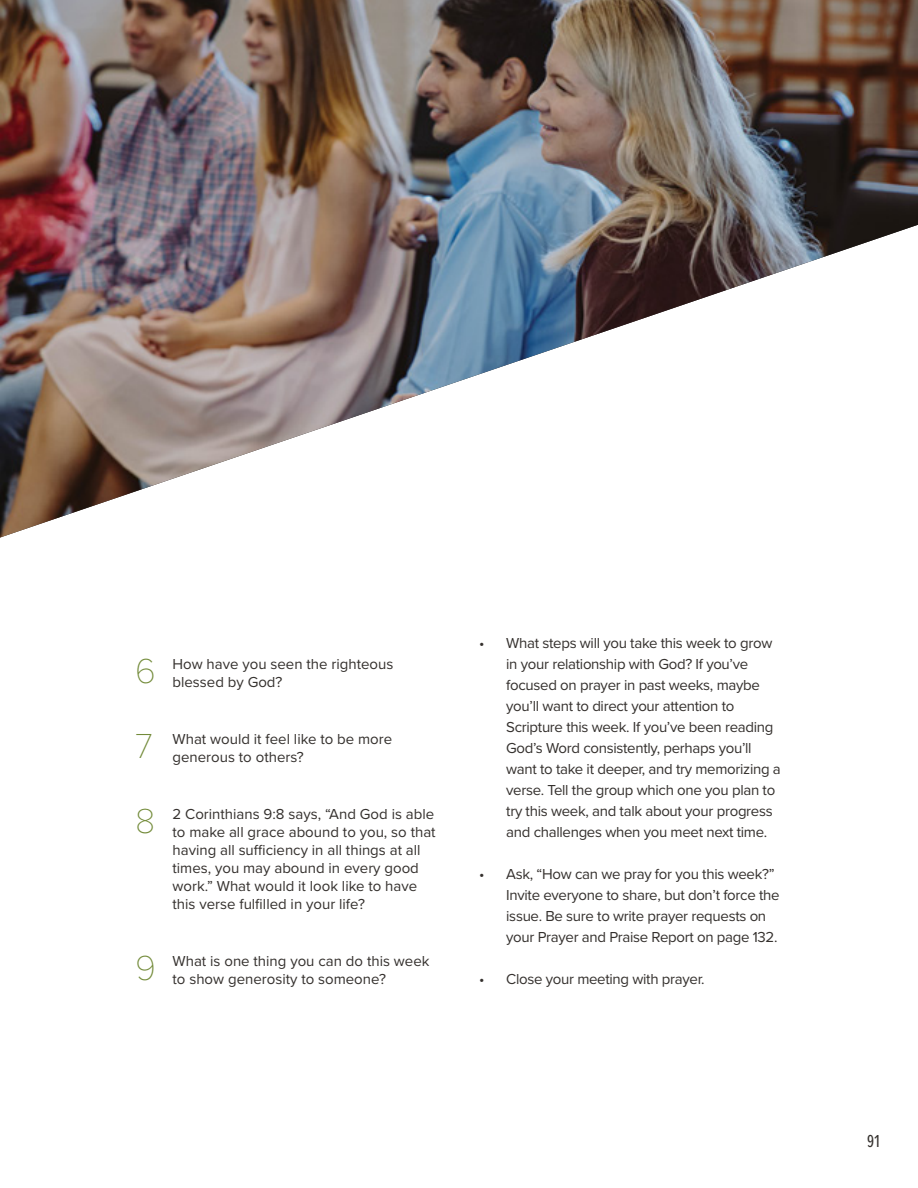
<style>
.page{position:relative;width:918px;height:1188px;background:#fff}
.page>*{position:absolute;margin:0;border:0;box-sizing:border-box;transform-origin:0 0}
.t1{font:100 36px "Proxima Nova T";color:#738b3a}
.t2{font:18px "Proxima Nova Ex Cn";color:#34302d}
.t3{font:15px/21px "Proxima Nova";letter-spacing:-.02em;color:#34302d}
.t4{font:15px/18px "Proxima Nova";color:#34302d}
</style>
<div class="page">
<img style="left:0;top:0;width:918px;height:538px">
<p class="t1" style="left:135px;top:644px;width:22px">6</p>
<p class="t4" style="left:172px;top:655px;width:222px">How have you seen the righteous blessed by God?</p>
<p class="t1" style="left:135px;top:719px;width:19px">7</p>
<p class="t4" style="left:172px;top:730px;width:221px">What would it feel like to be more generous to others?</p>
<p class="t1" style="left:135px;top:794px;width:22px">8</p>
<p class="t4" style="left:172px;top:805px;width:265px">2 Corinthians 9:8 says, “And God is able to make all grace abound to you, so that having all sufficiency in all things at all times, you may abound in every good work.” What would it look like to have this verse fulfilled in your life?</p>
<p class="t1" style="left:135px;top:941px;width:22px">9</p>
<p class="t4" style="left:172px;top:952px;width:259px">What is one thing you can do this week to show generosity to someone?</p>
<p class="t3" style="left:506px;top:632px;width:276px;text-indent:-27px">• What steps will you take this week to grow in your relationship with God? If you’ve focused on prayer in past weeks, maybe you’ll want to direct your attention to Scripture this week. If you’ve been reading God’s Word consistently, perhaps you’ll want to take it deeper, and try memorizing a verse. Tell the group which one you plan to try this week, and talk about your progress and challenges when you meet next time.</p>
<p class="t3" style="left:506px;top:863px;width:275px;text-indent:-27px">• Ask, “How can we pray for you this week?” Invite everyone to share, but don’t force the issue. Be sure to write prayer requests on your Prayer and Praise Report on page 132.</p>
<p class="t3" style="left:479px;top:968px;width:227px">• Close your meeting with prayer.</p>
<p class="t2" style="left:867px;top:1128px;width:14px">91</p>
</div>
